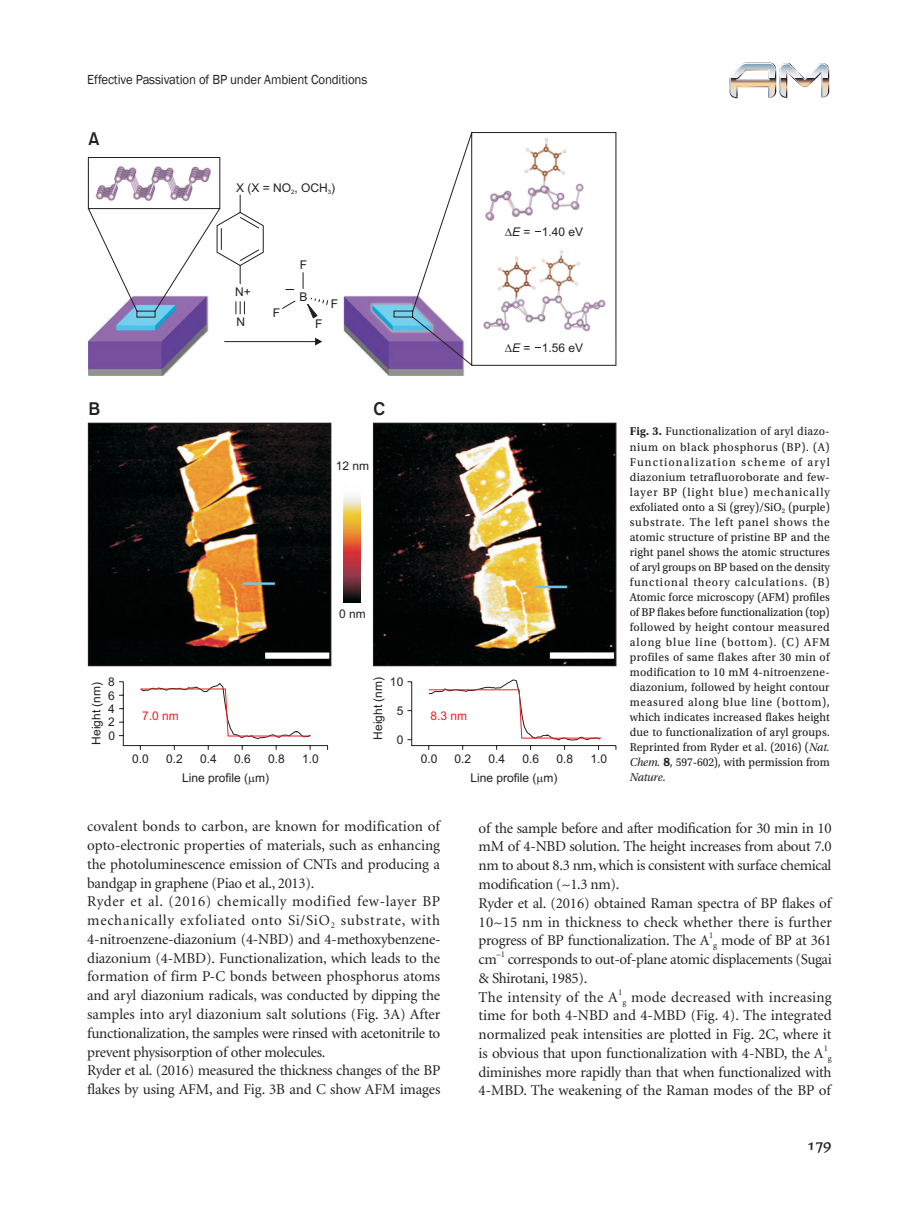
<style>
.page{position:relative;width:919px;height:1217px;background:#fff}
.page>*{position:absolute;margin:0;border:0;box-sizing:border-box;transform-origin:0 0}
.t1{font:18px "Gothic 725 BT Bold A";color:#231f20}
.t2{font:15.75px "Formal 436 BT";color:#231f20;scale:.95 1}
.본문{font:15px/18.8px "Minion";letter-spacing:-.02em;color:#231f20;text-align:justify}
.본문-2{font:15px "Minion";letter-spacing:.015em;color:#231f20}
.t3{font:13.5px "Franklin Gothic";letter-spacing:-.01em;color:#231f20;scale:.95 1}
.표제목{font:12px/15px "Utopia Std Capt";letter-spacing:.015em;color:#231f20;scale:.95 1}
.t4{font:12px/13.5px "Arial";color:#231f20;text-align:justify}
.t5{font:12px "Arial";color:#ee1d23}
.본문-3{font:8.7px/10.1px "Minion";color:#231f20;text-align:center}
.t6{font:6px "Arial";color:#231f20}
.s1{font-style:italic}
.s2{font-family:"Utopia Std";font-weight:700}
.s3{font-family:"Utopia Std";font-style:italic}
.s4{font-family:"Franklin Gothic";font-weight:600}
</style>
<div class="page">
<svg style="left:729px;top:63px;width:100px;height:35px"></svg>
<svg style="left:87px;top:132px;width:529px;height:618px"></svg>
<svg style="left:315px;top:337px;width:7px;height:8px"></svg>
<svg style="left:306px;top:297px;width:23px;height:22px"></svg>
<svg style="left:139px;top:679px;width:463px;height:62px"></svg>
<svg style="left:265px;top:652px;width:64px;height:6px"></svg>
<svg style="left:550px;top:652px;width:63px;height:6px"></svg>
<svg style="left:505px;top:228px;width:7px;height:8px"></svg>
<svg style="left:505px;top:344px;width:7px;height:8px"></svg>
<p class="t3" style="left:87px;top:71px;width:296px">Effective Passivation of BP under Ambient Conditions</p>
<p class="t1" style="left:88px;top:128px;width:13px">A</p>
<p class="t4" style="left:236px;top:182px;width:101px">X(X=NO,OCH)</p>
<p class="t6" style="left:291px;top:189px;width:5px">2</p>
<p class="t6" style="left:328px;top:189px;width:5px">3</p>
<p class="t4" style="left:235px;top:286px;width:17px">N+</p>
<p class="t4" style="left:236px;top:316px;width:10px">N</p>
<p class="t4" style="left:273px;top:307px;width:9px">F</p>
<p class="t4" style="left:299px;top:259px;width:9px">F</p>
<p class="t4" style="left:299px;top:291px;width:10px">B</p>
<p class="t4" style="left:315px;top:318px;width:9px">F</p>
<p class="t4" style="left:330px;top:298px;width:9px">F</p>
<p class="t1" style="left:88px;top:398px;width:13px">B</p>
<p class="t1" style="left:373px;top:398px;width:13px">C</p>
<p class="t4" style="left:336px;top:460px;width:35px">12 nm</p>
<p class="t4" style="left:512px;top:226px;width:72px"><span class="s1">E</span> = 1.40 eV</p>
<p class="t4" style="left:512px;top:342px;width:72px"><span class="s1">E</span> = 1.56 eV</p>
<p class="t4" style="left:339px;top:608px;width:28px">0nm</p>
<p class="t4" style="left:108px;top:676px;width:8px">8<br>6<br>4<br>2<br>0</p>
<p class="t4" style="left:91px;top:744px;width:64px;rotate:-90deg">Height (nm)</p>
<p class="t5" style="left:142px;top:711px;width:38px">7.0 nm</p>
<p class="t4" style="left:166px;top:752px;width:18px">0.2</p>
<p class="t4" style="left:200px;top:752px;width:18px">0.4</p>
<p class="t4" style="left:234px;top:752px;width:18px">0.6</p>
<p class="t4" style="left:268px;top:752px;width:18px">0.8</p>
<p class="t4" style="left:302px;top:752px;width:18px">1.0</p>
<p class="t4" style="left:132px;top:752px;width:18px">0.0</p>
<p class="t4" style="left:182px;top:771px;width:88px">Line profile ( m)</p>
<p class="t4" style="left:390px;top:676px;width:15px">10</p>
<p class="t4" style="left:396px;top:704px;width:8px">5</p>
<p class="t4" style="left:397px;top:733px;width:8px">0</p>
<p class="t4" style="left:372px;top:739px;width:64px;rotate:-90deg">Height (nm)</p>
<p class="t5" style="left:430px;top:711px;width:38px">8.3 nm</p>
<p class="t4" style="left:454px;top:752px;width:18px">0.2</p>
<p class="t4" style="left:488px;top:752px;width:18px">0.4</p>
<p class="t4" style="left:522px;top:752px;width:18px">0.6</p>
<p class="t4" style="left:556px;top:752px;width:18px">0.8</p>
<p class="t4" style="left:590px;top:752px;width:18px">1.0</p>
<p class="t4" style="left:420px;top:752px;width:18px">0.0</p>
<p class="t4" style="left:470px;top:771px;width:88px">Line profile ( m)</p>
<p class="표제목" style="left:629px;top:424px;width:212px"><span class="s2">Fig. 3.</span> Functionalization of aryl diazo&shy;nium on black phosphorus (BP). (A)<br>Functionalization scheme of aryl diazonium tetrafluoroborate and few&shy;layer BP (light blue) mechanically exfoliated onto a Si (grey)/SiO<sub>2</sub> (purple) substrate. The left panel shows the atomic structure of pristine BP and the right panel shows the atomic structures of aryl groups on BP based on the density functional theory calculations. (B)<br>Atomic force microscopy (AFM) profiles of BP flakes before functionalization (top) followed by height contour measured along blue line (bottom). (C) AFM profiles of same flakes after 30 min of modification to 10 mM 4-nitroenzene&shy;diazonium, followed by height contour measured along blue line (bottom), which indicates increased flakes height due to functionalization of aryl groups.<br>Reprinted from Ryder et al. (2016) (<span class="s3">Nat.<br>Chem.</span> <span class="s4">8</span>, 597-602), with permission from <span class="s3">Nature</span>.</p>
<p class="본문" style="left:87px;top:817px;width:354px">covalent bonds to carbon, are known for modification of opto-electronic properties of materials, such as enhancing the photoluminescence emission of CNTs and producing a bandgap in graphene (Piao et al., 2013).</p>
<p class="본문" style="left:87px;top:892px;width:355px">Ryder et al. (2016) chemically modified few-layer BP mechanically exfoliated onto Si/SiO<sub>2</sub> substrate, with 4-nitroenzene-diazonium (4-NBD) and 4-methoxybenzene&shy;diazonium (4-MBD). Functionalization, which leads to the formation of firm P-C bonds between phosphorus atoms and aryl diazonium radicals, was conducted by dipping the samples into aryl diazonium salt solutions (Fig. 3A) After functionalization, the samples were rinsed with acetonitrile to prevent physisorption of other molecules.</p>
<p class="본문" style="left:87px;top:1061px;width:355px">Ryder et al. (2016) measured the thickness changes of the BP flakes by using AFM, and Fig. 3B and C show AFM images</p>
<p class="본문" style="left:478px;top:818px;width:354px">of the sample before and after modification for 30 min in 10 mM of 4-NBD solution. The height increases from about 7.0 nm to about 8.3 nm, which is consistent with surface chemical modification (~1.3 nm).</p>
<p class="본문" style="left:478px;top:893px;width:355px">Ryder et al. (2016) obtained Raman spectra of BP flakes of 10~15 nm in thickness to check whether there is further progress of BP functionalization. The A <sub>g</sub> mode of BP at 361</p>
<p class="본문-3" style="left:709px;top:930px;width:6px">1</p>
<p class="본문-3" style="left:496px;top:949px;width:10px">–1</p>
<p class="본문" style="left:478px;top:950px;width:354px;text-indent:29px">corresponds to out-of-plane atomic displacements (Sugai &amp; Shirotani, 1985).</p>
<p class="본문-2" style="left:478px;top:989px;width:354px">The intensity of the A <sub>g</sub> mode decreased with increasing</p>
<p class="본문" style="left:478px;top:950px;width:20px">cm</p>
<p class="본문-3" style="left:618px;top:986px;width:6px">1</p>
<p class="본문" style="left:478px;top:1006px;width:354px">time for both 4-NBD and 4-MBD (Fig. 4). The integrated normalized peak intensities are plotted in Fig. 2C, where it is obvious that upon functionalization with 4-NBD, the A</p>
<p class="본문-3" style="left:823px;top:1043px;width:10px">1 g</p>
<p class="본문" style="left:478px;top:1062px;width:354px">diminishes more rapidly than that when functionalized with<br>4-MBD. The weakening of the Raman modes of the BP of</p>
<p class="t2" style="left:806px;top:1134px;width:28px">179</p>
</div>
